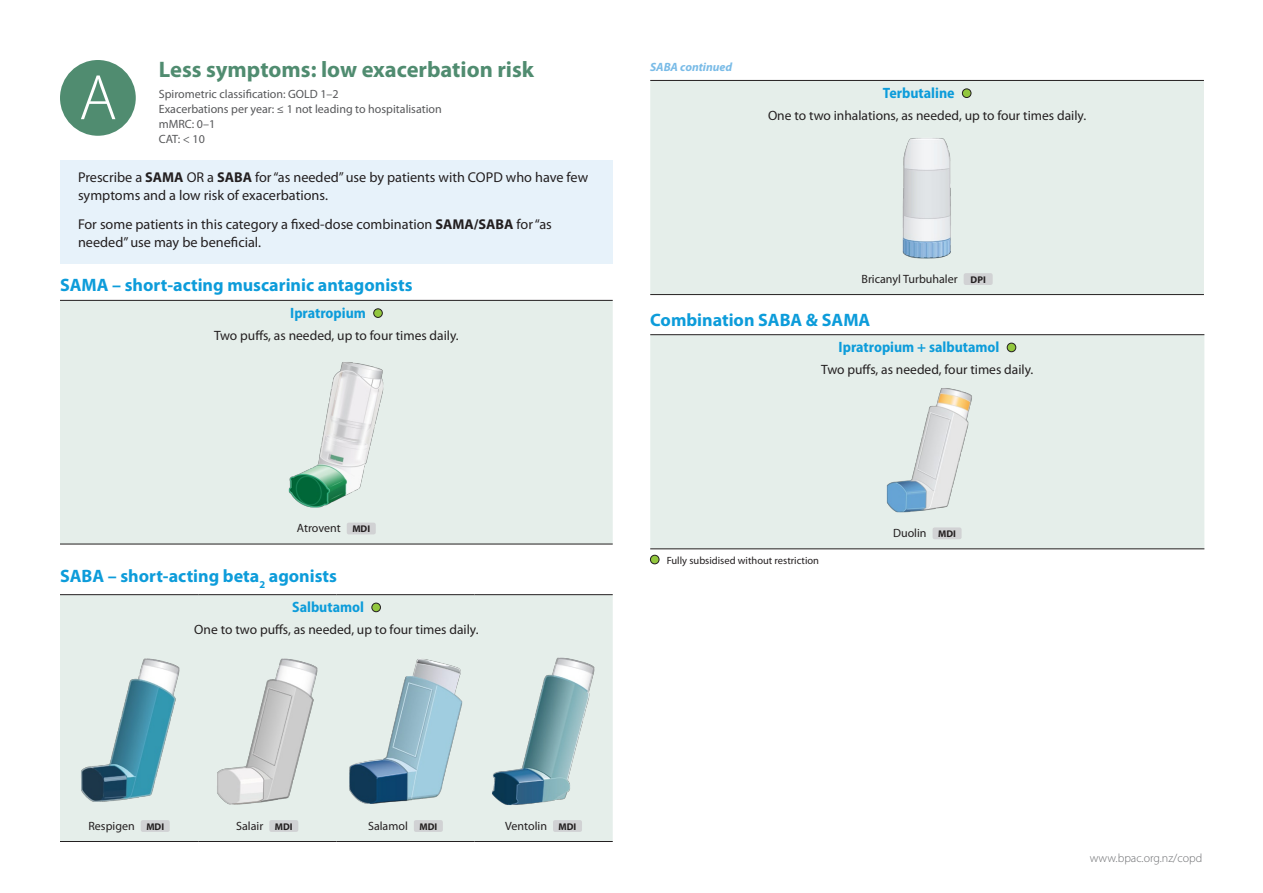
<style>
.page{position:relative;width:1263px;height:893px;background:#fff}
.page>*{position:absolute;margin:0;border:0;box-sizing:border-box;transform-origin:0 0}
.t1{font:300 64.8px "Myriad Pro";color:#fff}
.t2{font:700 22.5px "Myriad Pro";color:#508c70}
.Drug_Class{font:700 18px "Myriad Pro";color:#0d9cda}
.Drug_Name{font:700 semi-condensed 15px "Myriad Pro";color:#0d9cda}
.Body{font:14.25px/18px "Myriad Pro";color:#231f20}
.Body-2{font:13.5px "Myriad Pro";color:#231f20}
.Small_Grey{font:12px "Myriad Pro";color:#57585a}
.Small_Grey-2{font:12px "Myriad Pro";color:#231f20}
.t3{font:300 12px "Myriad Pro";color:#6c6d70}
.Drug_Class-2{font:italic 700 12px "Myriad Pro";color:#79bbe7}
.Body-3{font:10.5px "Myriad Pro";color:#231f20}
.t4{font:700 9.75px "Myriad Pro";color:#231f20}
.s1{font-weight:700}
</style>
<div class="page">
<div style="left:60px;top:161px;width:553px;height:103px;background:#e7f2fa"></div>
<div style="left:60px;top:301px;width:553px;height:243px;background:#e5eeea"></div>
<hr style="left:60px;top:300px;width:553px;height:1px;background:#231f20">
<hr style="left:60px;top:544px;width:553px;height:1px;background:#231f20">
<div style="left:374px;top:309px;width:8px;height:8px;background:#92c73d;border-radius:50%"></div>
<div style="left:373px;top:309px;width:9px;height:9px;border:1px solid #231f20;border-radius:50%"></div>
<img style="left:289px;top:361px;width:96px;height:147px">
<div style="left:347px;top:523px;width:29px;height:11px;background:#d1d2d4;border-radius:2px"></div>
<div style="left:60px;top:595px;width:553px;height:246px;background:#e5eeea"></div>
<hr style="left:60px;top:594px;width:138px;height:1px;background:#231f20">
<hr style="left:198px;top:594px;width:138px;height:1px;background:#231f20">
<hr style="left:336px;top:594px;width:139px;height:1px;background:#231f20">
<hr style="left:475px;top:594px;width:138px;height:1px;background:#231f20">
<hr style="left:60px;top:841px;width:138px;height:1px;background:#231f20">
<hr style="left:198px;top:841px;width:138px;height:1px;background:#231f20">
<hr style="left:336px;top:841px;width:139px;height:1px;background:#231f20">
<hr style="left:475px;top:841px;width:138px;height:1px;background:#231f20">
<div style="left:372px;top:603px;width:8px;height:9px;background:#92c73d;border-radius:50%"></div>
<div style="left:372px;top:603px;width:9px;height:9px;border:1px solid #231f20;border-radius:50%"></div>
<img style="left:78px;top:656px;width:102px;height:148px">
<img style="left:216px;top:656px;width:102px;height:148px">
<img style="left:349px;top:657px;width:113px;height:146px">
<img style="left:492px;top:655px;width:104px;height:151px">
<div style="left:141px;top:820px;width:29px;height:12px;background:#d1d2d4;border-radius:2px"></div>
<div style="left:269px;top:820px;width:29px;height:12px;background:#d1d2d4;border-radius:2px"></div>
<div style="left:414px;top:820px;width:29px;height:12px;background:#d1d2d4;border-radius:2px"></div>
<div style="left:553px;top:820px;width:29px;height:12px;background:#d1d2d4;border-radius:2px"></div>
<div style="left:60px;top:60px;width:76px;height:76px;background:#508c70;border-radius:50%"></div>
<div style="left:650px;top:81px;width:554px;height:213px;background:#e5eeea"></div>
<hr style="left:650px;top:80px;width:554px;height:1px;background:#231f20">
<hr style="left:650px;top:294px;width:554px;height:1px;background:#231f20">
<div style="left:962px;top:89px;width:9px;height:9px;background:#92c73d;border-radius:50%"></div>
<div style="left:962px;top:89px;width:9px;height:9px;border:1px solid #231f20;border-radius:50%"></div>
<img style="left:898px;top:137px;width:58px;height:122px">
<div style="left:964px;top:273px;width:29px;height:12px;background:#d1d2d4;border-radius:2px"></div>
<div style="left:650px;top:335px;width:554px;height:214px;background:#e5eeea"></div>
<hr style="left:650px;top:334px;width:554px;height:1px;background:#231f20">
<hr style="left:650px;top:549px;width:554px;height:1px;background:#231f20">
<div style="left:1007px;top:343px;width:9px;height:9px;background:#92c73d;border-radius:50%"></div>
<div style="left:1007px;top:343px;width:9px;height:9px;border:1px solid #231f20;border-radius:50%"></div>
<img style="left:885px;top:386px;width:88px;height:127px">
<div style="left:932px;top:527px;width:29px;height:12px;background:#d1d2d4;border-radius:2px"></div>
<div style="left:650px;top:555px;width:9px;height:9px;background:#92c73d;border-radius:50%"></div>
<div style="left:650px;top:555px;width:9px;height:9px;border:1px solid #231f20;border-radius:50%"></div>
<p class="t1" style="left:79px;top:59px;width:39px">A</p>
<p class="t2" style="left:159px;top:55px;width:377px">Less symptoms: low exacerbation risk</p>
<p class="Small_Grey" style="left:159px;top:86px;width:181px">Spirometric classification: GOLD 1–2</p>
<p class="Small_Grey" style="left:159px;top:101px;width:284px">Exacerbations per year: ≤ 1 not leading to hospitalisation</p>
<p class="Small_Grey" style="left:159px;top:116px;width:58px">mMRC: 0–1</p>
<p class="Small_Grey" style="left:159px;top:131px;width:48px">CAT: &lt; 10</p>
<p class="Body" style="left:78px;top:168px;width:512px">Prescribe a <span class="s1">SAMA</span> OR a <span class="s1">SABA</span> for “as needed” use by patients with COPD who have few symptoms and a low risk of exacerbations.</p>
<p class="Body" style="left:78px;top:215px;width:475px">For some patients in this category a fixed-dose combination <span class="s1">SAMA/SABA</span> for “as needed” use may be beneficial.</p>
<p class="Drug_Class" style="left:60px;top:273px;width:354px">SAMA – short-acting muscarinic antagonists</p>
<p class="Drug_Name" style="left:290px;top:304px;width:77px">Ipratropium</p>
<p class="Body-2" style="left:214px;top:327px;width:246px">Two puffs, as needed, up to four times daily.</p>
<p class="Small_Grey-2" style="left:297px;top:521px;width:45px">Atrovent</p>
<p class="t4" style="left:352px;top:523px;width:19px">MDI</p>
<p class="Drug_Class" style="left:60px;top:565px;width:278px">SABA – short-acting beta<sub>2</sub> agonists</p>
<p class="Drug_Name" style="left:292px;top:598px;width:74px">Salbutamol</p>
<p class="Body-2" style="left:194px;top:621px;width:286px">One to two puffs, as needed, up to four times daily.</p>
<p class="Drug_Class-2" style="left:650px;top:59px;width:84px">SABA continued</p>
<p class="Drug_Name" style="left:883px;top:84px;width:73px">Terbutaline</p>
<p class="Body-2" style="left:768px;top:107px;width:320px">One to two inhalations, as needed, up to four times daily.</p>
<p class="Small_Grey-2" style="left:861px;top:271px;width:98px">Bricanyl Turbuhaler</p>
<p class="t4" style="left:970px;top:273px;width:17px">DPI</p>
<p class="Drug_Class" style="left:650px;top:308px;width:222px">Combination SABA &amp; SAMA</p>
<p class="Drug_Name" style="left:839px;top:339px;width:162px">Ipratropium + salbutamol</p>
<p class="Body-2" style="left:821px;top:361px;width:214px">Two puffs, as needed, four times daily.</p>
<p class="Body-3" style="left:667px;top:554px;width:154px">Fully subsidised without restriction</p>
<p class="Small_Grey-2" style="left:893px;top:525px;width:35px">Duolin</p>
<p class="t4" style="left:938px;top:527px;width:19px">MDI</p>
<p class="Small_Grey-2" style="left:88px;top:818px;width:48px">Respigen</p>
<p class="t4" style="left:146px;top:820px;width:19px">MDI</p>
<p class="Small_Grey-2" style="left:236px;top:818px;width:29px">Salair</p>
<p class="t4" style="left:275px;top:820px;width:19px">MDI</p>
<p class="Small_Grey-2" style="left:368px;top:818px;width:41px">Salamol</p>
<p class="t4" style="left:419px;top:820px;width:19px">MDI</p>
<p class="Small_Grey-2" style="left:505px;top:818px;width:43px">Ventolin</p>
<p class="t4" style="left:559px;top:820px;width:19px">MDI</p>
<p class="t3" style="left:1090px;top:851px;width:114px">www.bpac.org.nz/copd</p>
</div>
